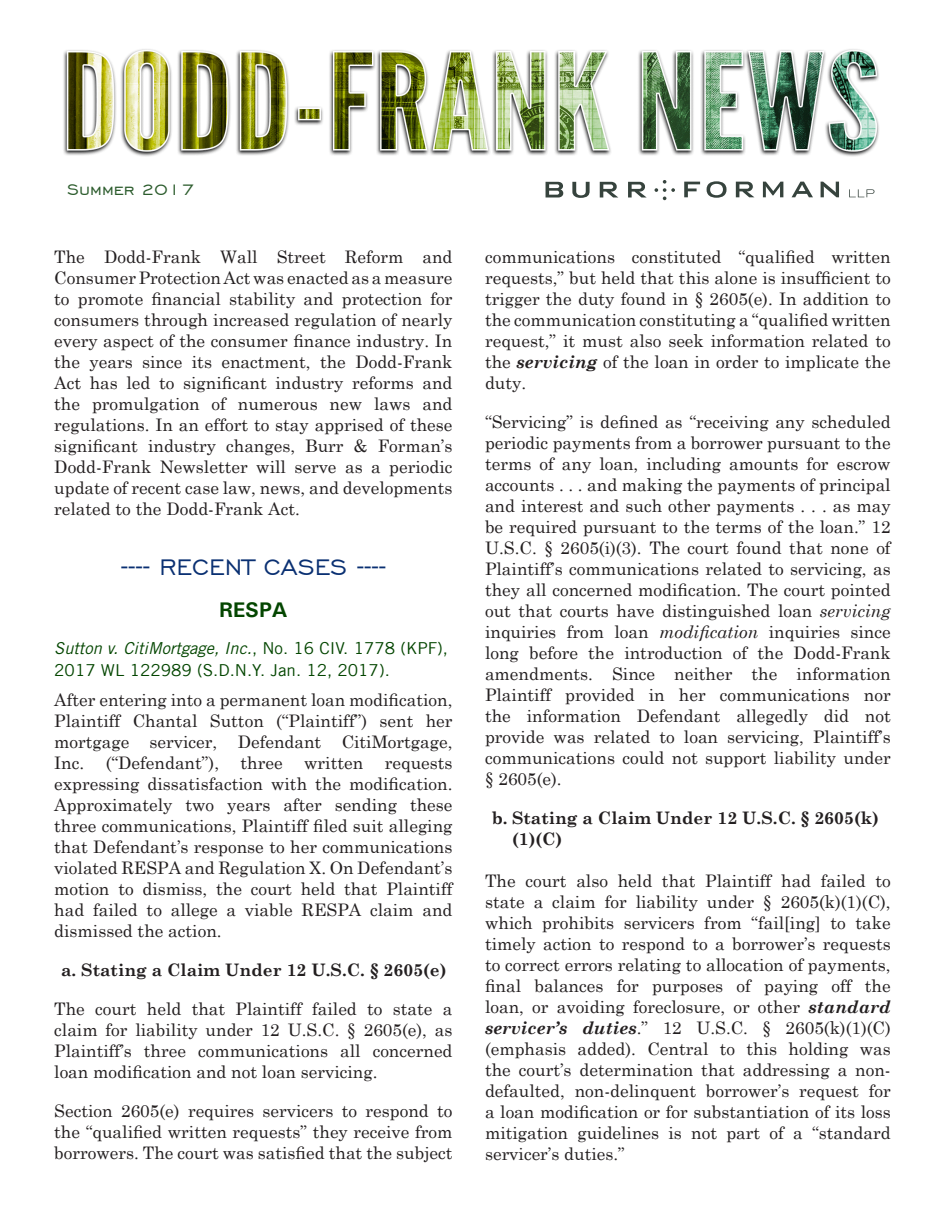
<style>
.page{position:relative;width:945px;height:1215px;background:#fff}
.page>*{position:absolute;margin:0;border:0;box-sizing:border-box;transform-origin:0 0}
.Section{font:28.5px "Engravers Gothic BT";color:#0a3072}
.Case_Header{font:700 21.15px "Univers";color:#044600}
.Case_Header-2{font:19.65px "Engravers Gothic BT";color:#2c5c2d}
.BF_Body_Single{font:17.25px/21px "Century Schoolbook";color:#231f20;text-align:justify}
.Paragraph_Style_1{font:17.25px/21px "Century Schoolbook";color:#231f20;text-align:justify}
.BF_Body_Single-2{font:700 17.25px/21px "Century Schoolbook";color:#231f20}
.Case{font:16.5px/21.8px "Trade Gothic LT";color:#044600}
.s1{font-family:"Trade Gothic LT Std";font-style:italic}
.s2{font-weight:700;font-style:italic}
.s3{font-style:italic}
</style>
<div class="page">
<img style="left:63px;top:49px;width:816px;height:108px">
<svg style="left:655px;top:180px;width:20px;height:20px"></svg>
<svg style="left:736px;top:182px;width:18px;height:15px"></svg>
<svg style="left:684px;top:182px;width:16px;height:15px"></svg>
<svg style="left:763px;top:182px;width:20px;height:15px"></svg>
<svg style="left:792px;top:182px;width:21px;height:15px"></svg>
<svg style="left:821px;top:182px;width:18px;height:15px"></svg>
<svg style="left:707px;top:181px;width:20px;height:17px"></svg>
<svg style="left:546px;top:182px;width:17px;height:15px"></svg>
<svg style="left:628px;top:182px;width:18px;height:15px"></svg>
<svg style="left:600px;top:182px;width:18px;height:15px"></svg>
<svg style="left:572px;top:182px;width:18px;height:16px"></svg>
<svg style="left:849px;top:189px;width:26px;height:8px"></svg>
<p class="Case_Header-2" style="left:67px;top:179px;width:128px">Summer 2017</p>
<p class="Paragraph_Style_1" style="left:54px;top:245px;width:400px">The Dodd-Frank Wall Street Reform and Consumer Protection Act was enacted as a measure to promote financial stability and protection for consumers through increased regulation of nearly every aspect of the consumer finance industry. In the years since its enactment, the Dodd-Frank Act has led to significant industry reforms and the promulgation of numerous new laws and regulations. In an effort to stay apprised of these significant industry changes, Burr &amp; Forman’s Dodd-Frank Newsletter will serve as a periodic update of recent case law, news, and developments related to the Dodd-Frank Act.</p>
<p class="Section" style="left:121px;top:551px;width:267px">---- RECENT CASES ----</p>
<p class="Case_Header" style="left:219px;top:596px;width:70px">RESPA</p>
<p class="Case" style="left:54px;top:637px;width:395px"><span class="s1">Sutton v. CitiMortgage, Inc.</span>, No. 16 CIV. 1778 (KPF),<br>2017 WL 122989 (S.D.N.Y. Jan. 12, 2017).</p>
<p class="BF_Body_Single" style="left:54px;top:688px;width:400px">After entering into a permanent loan modification, Plaintiff Chantal Sutton (“Plaintiff”) sent her mortgage servicer, Defendant CitiMortgage, Inc. (“Defendant”), three written requests expressing dissatisfaction with the modification.<br>Approximately two years after sending these three communications, Plaintiff filed suit alleging that Defendant’s response to her communications violated RESPA and Regulation X. On Defendant’s motion to dismiss, the court held that Plaintiff had failed to allege a viable RESPA claim and dismissed the action.</p>
<p class="BF_Body_Single-2" style="left:61px;top:959px;width:387px">a. Stating a Claim Under 12 U.S.C. § 2605(e)</p>
<p class="BF_Body_Single" style="left:54px;top:997px;width:400px">The court held that Plaintiff failed to state a claim for liability under 12 U.S.C. § 2605(e), as Plaintiff’s three communications all concerned loan modification and not loan servicing.</p>
<p class="BF_Body_Single" style="left:54px;top:1099px;width:400px">Section 2605(e) requires servicers to respond to the “qualified written requests” they receive from borrowers. The court was satisfied that the subject</p>
<p class="BF_Body_Single" style="left:485px;top:245px;width:407px">communications constituted “qualified written requests,” but held that this alone is insufficient to trigger the duty found in § 2605(e). In addition to the communication constituting a “qualified written request,” it must also seek information related to the <span class="s2">servicing</span> of the loan in order to implicate the duty.</p>
<p class="BF_Body_Single" style="left:485px;top:409px;width:407px">“Servicing” is defined as “receiving any scheduled periodic payments from a borrower pursuant to the terms of any loan, including amounts for escrow accounts . . . and making the payments of principal and interest and such other payments . . . as may be required pursuant to the terms of the loan.” 12<br>U.S.C. § 2605(i)(3). The court found that none of Plaintiff’s communications related to servicing, as they all concerned modification. The court pointed out that courts have distinguished loan <span class="s3">servicing </span>inquiries from loan <span class="s3">modification</span> inquiries since long before the introduction of the Dodd-Frank amendments. Since neither the information Plaintiff provided in her communications nor the information Defendant allegedly did not provide was related to loan servicing, Plaintiff’s communications could not support liability under § 2605(e).</p>
<p class="BF_Body_Single-2" style="left:512px;top:806px;width:368px;text-indent:-20px">b. Stating a Claim Under 12 U.S.C. § 2605(k) (1)(C)</p>
<p class="BF_Body_Single" style="left:485px;top:869px;width:407px">The court also held that Plaintiff had failed to state a claim for liability under § 2605(k)(1)(C), which prohibits servicers from “fail[ing] to take timely action to respond to a borrower’s requests to correct errors relating to allocation of payments, final balances for purposes of paying off the loan, or avoiding foreclosure, or other <span class="s2">standard servicer’s duties</span>.” 12 U.S.C. § 2605(k)(1)(C) (emphasis added). Central to this holding was the court’s determination that addressing a non&shy;defaulted, non-delinquent borrower’s request for a loan modification or for substantiation of its loss mitigation guidelines is not part of a “standard servicer’s duties.”</p>
</div>
